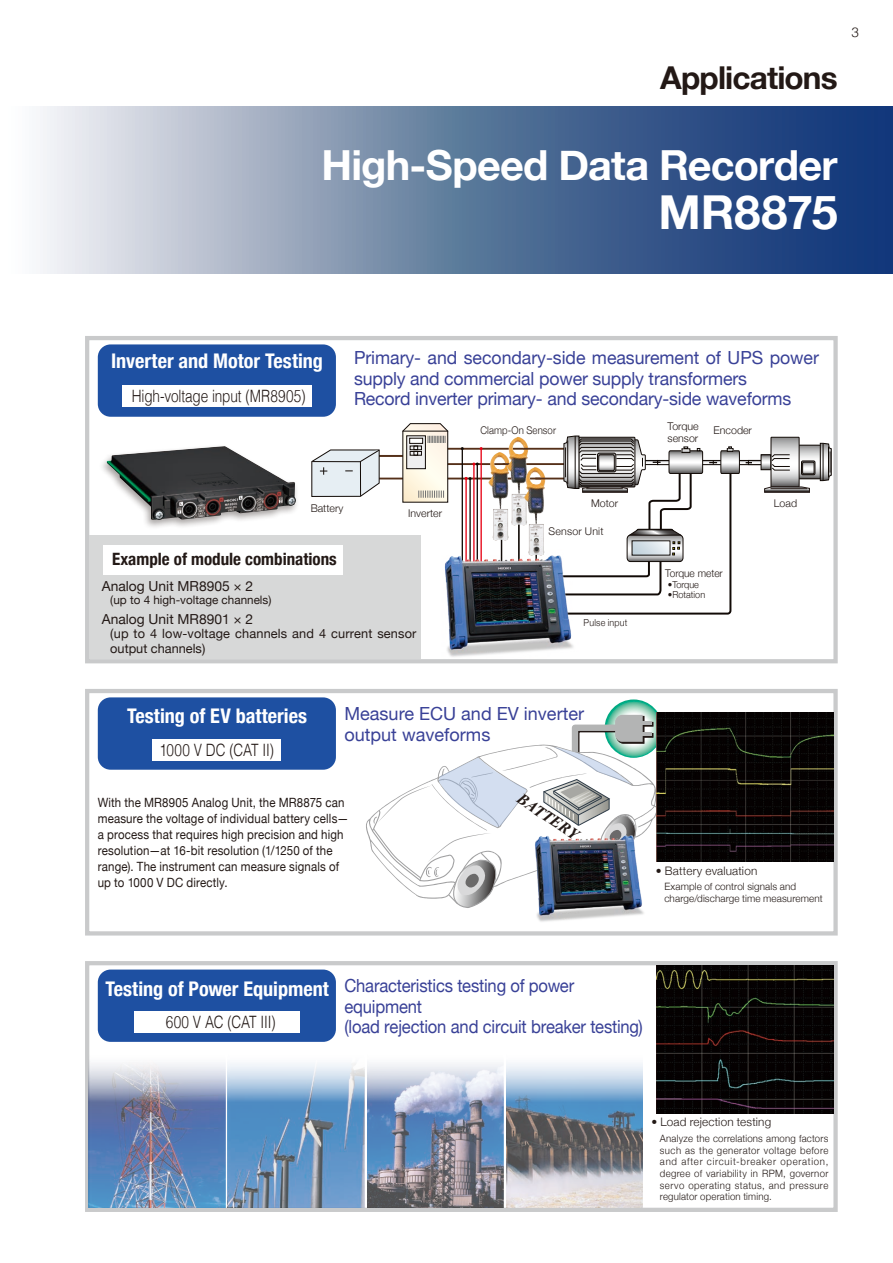
<style>
.page{position:relative;width:893px;height:1263px;background:#fff}
.page>*{position:absolute;margin:0;border:0;box-sizing:border-box;transform-origin:0 0}
.t1{font:700 46.8px "Helvetica Neue";color:#fff}
.t2{font:700 41.4px "Helvetica Neue";letter-spacing:-.02em;color:#fff}
.t3{font:700 31.5px "Helvetica Neue";letter-spacing:-.025em;color:#231916}
.t4{font:700 condensed 20.25px "Helvetica Neue";color:#fff}
.t5{font:18px/20.2px "Helvetica Neue";letter-spacing:-.01em;color:#394197}
.t6{font:18px/20.2px "Helvetica Neue";letter-spacing:-.01em;color:#394197;scale:.92 1}
.t7{font:300 16.95px "Helvetica";letter-spacing:-.01em;color:#231916;scale:.8 1}
.t8{font:700 condensed 16.95px "Helvetica Neue";color:#231916}
.t9{font:italic 700 15.9px "Times New Roman";color:#231916}
.t10{font:13.8px "Helvetica Neue";color:#231916}
.t11{font:300 13.5px "Helvetica";color:#231916}
.t12{font:12.75px/15.9px "Helvetica Neue";letter-spacing:.01em;color:#231916;scale:.9 1}
.t13{font:12.75px/14.9px "Helvetica Neue";letter-spacing:.01em;color:#231916}
.t14{font:300 11.7px "Helvetica Neue";letter-spacing:.015em;color:#231916}
.t15{font:11.7px "Helvetica Neue";color:#231916}
.t16{font:300 10.65px/11.7px "Helvetica Neue";color:#231916}
.t17{font:300 10.65px "Helvetica Neue";color:#231916;scale:.9 1}
.t18{font:300 10.65px "Helvetica Neue";color:#231916;scale:.95 1}
.t19{font:300 10.65px "Helvetica Neue";letter-spacing:.02em;color:#231916}
.t20{font:300 10.05px/11.7px "Helvetica Neue";letter-spacing:.015em;color:#231916;text-align:justify;scale:.95 1}
.t21{font:300 10.05px/11.7px "Helvetica Neue";letter-spacing:.015em;color:#231916}
.t22{font:300 9.6px "Helvetica Neue";color:#231916;scale:.95 1}
.t23{font:300 9.6px "Helvetica Neue";letter-spacing:.02em;color:#231916;scale:.93 1}
.s1{font-weight:700;font-stretch:condensed;font-size:20.25px;color:#fff}
</style>
<div class="page">
<svg style="left:40px;top:106px;width:853px;height:168px;background:#6c83a7"></svg>
<div style="left:85px;top:336px;width:753px;height:327px;border:4px solid #c9cacb"></div>
<div style="left:85px;top:689px;width:753px;height:246px;border:4px solid #c9cacb"></div>
<div style="left:85px;top:961px;width:753px;height:251px;border:4px solid #c9cacb"></div>
<div style="left:89px;top:535px;width:332px;height:124px;background:#d7d8d8"></div>
<div style="left:98px;top:344px;width:238px;height:73px;background:#1e50a2;border-radius:13px"></div>
<div style="left:98px;top:697px;width:238px;height:73px;background:#1e50a2;border-radius:13px"></div>
<div style="left:98px;top:969px;width:238px;height:73px;background:#1e50a2;border-radius:13px"></div>
<svg style="left:604px;top:699px;width:59px;height:59px"></svg>
<hr style="left:643px;top:733px;width:10px;height:4px;background:#231916">
<hr style="left:643px;top:722px;width:10px;height:4px;background:#231916">
<hr style="left:641px;top:732px;width:11px;height:4px;background:#b3b4b4">
<hr style="left:641px;top:721px;width:11px;height:4px;background:#b3b4b4">
<svg style="left:366px;top:744px;width:292px;height:118px"></svg>
<svg style="left:372px;top:715px;width:273px;height:193px"></svg>
<img style="left:529px;top:832px;width:123px;height:90px">
<img style="left:657px;top:712px;width:176px;height:149px">
<div style="left:153px;top:740px;width:128px;height:21px;background:#fff"></div>
<img style="left:506px;top:1063px;width:137px;height:144px">
<img style="left:367px;top:1063px;width:137px;height:144px">
<img style="left:228px;top:1063px;width:136px;height:144px">
<img style="left:89px;top:1051px;width:136px;height:156px">
<img style="left:657px;top:965px;width:176px;height:149px">
<div style="left:134px;top:1011px;width:166px;height:21px;background:#fff"></div>
<div style="left:657px;top:460px;width:106px;height:5px;border:1px solid #110a06"></div>
<div style="left:748px;top:460px;width:14px;height:5px;background:#f3f3f4"></div>
<div style="left:748px;top:460px;width:14px;height:5px;border:1px solid #110a06"></div>
<svg style="left:764px;top:437px;width:68px;height:56px"></svg>
<hr style="left:770px;top:488px;width:37px;height:1px;background:#231916">
<svg style="left:763px;top:456px;width:6px;height:12px"></svg>
<div style="left:761px;top:454px;width:10px;height:16px;border:1px solid #110a06"></div>
<hr style="left:501px;top:520px;width:1px;height:56px;background:#110a06">
<hr style="left:318px;top:478px;width:227px;height:1px;background:#553019">
<hr style="left:439px;top:448px;width:88px;height:2px;background:#553019">
<hr style="left:469px;top:479px;width:2px;height:99px;background:#110a06">
<hr style="left:329px;top:455px;width:84px;height:2px;background:#553019">
<hr style="left:433px;top:463px;width:73px;height:2px;background:#553019">
<hr style="left:480px;top:449px;width:2px;height:128px;background:#e60013">
<hr style="left:473px;top:464px;width:2px;height:113px;background:#e60013">
<svg style="left:402px;top:423px;width:47px;height:80px"></svg>
<hr style="left:403px;top:431px;width:45px;height:1px;background:#110a06">
<svg style="left:746px;top:462px;width:6px;height:2px"></svg>
<svg style="left:311px;top:449px;width:69px;height:48px;background:#d2d8dc"></svg>
<hr style="left:465px;top:478px;width:2px;height:99px;background:#e60013">
<svg style="left:465px;top:477px;width:7px;height:3px"></svg>
<hr style="left:477px;top:464px;width:1px;height:113px;background:#110a06">
<svg style="left:472px;top:462px;width:7px;height:3px"></svg>
<hr style="left:462px;top:449px;width:1px;height:128px;background:#110a06">
<img style="left:488px;top:452px;width:20px;height:57px">
<hr style="left:503px;top:463px;width:68px;height:2px;background:#553019">
<img style="left:507px;top:438px;width:9px;height:57px">
<img style="left:511px;top:494px;width:5px;height:32px">
<svg style="left:516px;top:435px;width:224px;height:180px"></svg>
<hr style="left:586px;top:488px;width:37px;height:1px;background:#231916">
<img style="left:528px;top:524px;width:16px;height:25px">
<img style="left:493px;top:509px;width:15px;height:32px">
<img style="left:434px;top:549px;width:148px;height:112px">
<div style="left:104px;top:545px;width:239px;height:30px;background:#fff"></div>
<div style="left:122px;top:386px;width:189px;height:21px;background:#fff"></div>
<div style="left:99px;top:443px;width:201px;height:87px;background:#231916;opacity:.4"></div>
<img style="left:107px;top:446px;width:189px;height:74px">
<h3 class="t3" style="left:660px;top:53px;width:179px">Applications</h3>
<p class="t11" style="left:851px;top:21px;width:9px">3</p>
<h2 class="t2" style="left:322px;top:132px;width:518px">High-Speed Data Recorder</h2>
<h1 class="t1" style="left:658px;top:176px;width:181px">MR8875</h1>
<h3 class="t4" style="left:111px;top:344px;width:213px">Inverter and Motor Testing</h3>
<h3 class="t5" style="left:354px;top:349px;width:466px">Primary- and secondary-side measurement of UPS power supply and commercial power supply transformers</h3>
<h3 class="t7" style="left:132px;top:382px;width:219px">High-voltage input (MR8905)</h3>
<h3 class="t5" style="left:354px;top:389px;width:439px">Record inverter primary- and secondary-side waveforms</h3>
<p class="t17" style="left:480px;top:422px;width:85px">Clamp-On Sensor</p>
<p class="t16" style="left:668px;top:420px;width:33px">Torque sensor</p>
<p class="t16" style="left:714px;top:424px;width:40px">Encoder</p>
<p class="t16" style="left:311px;top:501px;width:34px">Battery</p>
<h3 class="t8" style="left:112px;top:545px;width:226px">Example of module combinations</h3>
<p class="t16" style="left:408px;top:507px;width:35px">Inverter</p>
<p class="t10" style="left:102px;top:576px;width:153px">Analog Unit MR8905 × 2</p>
<p class="t15" style="left:110px;top:592px;width:163px">(up to 4 high-voltage channels)</p>
<p class="t10" style="left:102px;top:609px;width:153px">Analog Unit MR8901 × 2</p>
<p class="t13" style="left:110px;top:627px;width:308px">(up to 4 low-voltage channels and 4 current sensor output channels)</p>
<p class="t16" style="left:591px;top:496px;width:29px">Motor</p>
<p class="t19" style="left:549px;top:523px;width:57px">Sensor Unit</p>
<p class="t23" style="left:584px;top:615px;width:49px">Pulse input</p>
<h3 class="t4" style="left:127px;top:699px;width:182px">Testing of EV batteries</h3>
<h3 class="t5" style="left:344px;top:705px;width:241px">Measure ECU and EV inverter output waveforms</h3>
<h3 class="t7" style="left:159px;top:735px;width:145px">1000 V DC (CAT II)</h3>
<p class="t12" style="left:98px;top:795px;width:280px">With the MR8905 Analog Unit, the MR8875 can measure the voltage of individual battery cells— a process that requires high precision and high resolution—at 16-bit resolution (1/1250 of the range). The instrument can measure signals of up to 1000 V DC directly.</p>
<p class="t9" style="left:525px;top:787px;width:72px;rotate:34deg">BATTERY</p>
<p class="t18" style="left:665px;top:564px;width:62px">Torque meter</p>
<p class="t22" style="left:668px;top:577px;width:34px">•Torque</p>
<p class="t22" style="left:668px;top:586px;width:41px">•Rotation</p>
<p class="t16" style="left:774px;top:496px;width:25px">Load</p>
<p class="t14" style="left:656px;top:861px;width:103px">• Battery evaluation</p>
<p class="t21" style="left:664px;top:880px;width:160px">Example of control signals and charge/discharge time measurement</p>
<h3 class="t6" style="left:344px;top:977px;width:326px;text-indent:-239px"><span class="s1">Testing of Power Equipment</span> Characteristics testing of power equipment<br>(load rejection and circuit breaker testing)</h3>
<h3 class="t7" style="left:166px;top:1007px;width:139px">600 V AC (CAT III)</h3>
<p class="t14" style="left:651px;top:1113px;width:121px">• Load rejection testing</p>
<p class="t20" style="left:660px;top:1132px;width:179px">Analyze the correlations among factors such as the generator voltage before and after circuit-breaker operation, degree of variability in RPM, governor servo operating status, and pressure regulator operation timing.</p>
</div>
